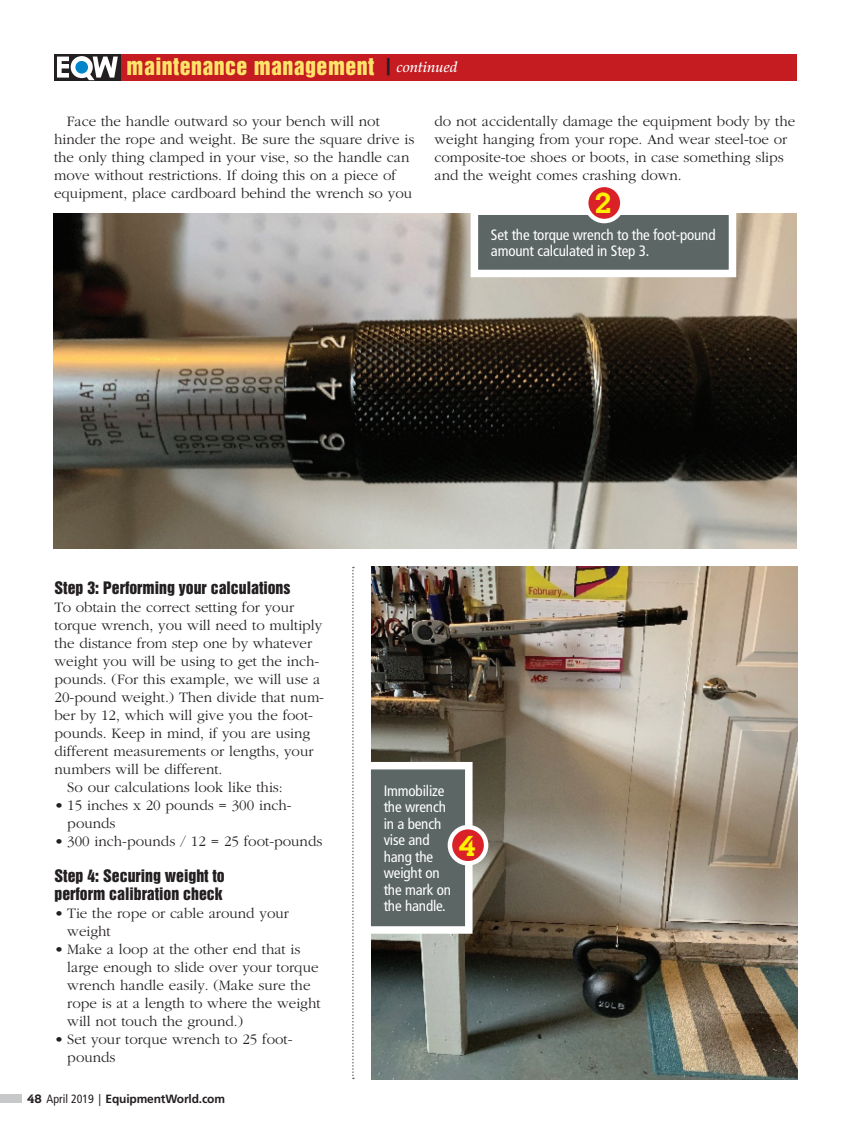
<style>
.page{position:relative;width:851px;height:1134px;background:#fff}
.page>*{position:absolute;margin:0;border:0;box-sizing:border-box;transform-origin:0 0}
.EW_Body{font:700 28.5px "Calvert";color:#fff101}
.t1{font:21.9px "Helvetica Inserat";letter-spacing:.02em;color:#ffe469}
.EW_Body_subhead{font:15.75px "Helvetica Inserat";color:#231f20}
.EW_Body-2{font:300 15px/18px "Garamond";color:#231f20}
.EW_Sidebar_body{font:condensed 15px/16.5px "Frutiger";letter-spacing:-.01em;color:#fff}
.t2{font:700 12px "Frutiger";letter-spacing:-.015em;color:#231f20}
.s1{font-family:"Calvert"}
.s2{font-weight:400;font-stretch:condensed}
.s3{font-family:"American Typewriter";font-weight:400}
</style>
<div class="page">
<div style="left:0;top:1094px;width:22px;height:9px;background:#c7c8ca"></div>
<div style="left:113px;top:54px;width:683px;height:26px;background:#c51c22"></div>
<div style="left:54px;top:54px;width:66px;height:26px;background:#231f20"></div>
<svg style="left:57px;top:56px;width:61px;height:24px"></svg>
<div style="left:75px;top:61px;width:13px;height:13px;background:#0084ca;border-radius:50%"></div>
<img style="left:53px;top:214px;width:744px;height:335px">
<svg style="left:467px;top:213px;width:273px;height:68px"></svg>
<div style="left:586px;top:185px;width:36px;height:36px;background:#da2128;border-radius:50%"></div>
<div style="left:584px;top:183px;width:40px;height:40px;border:4px solid #fff;border-radius:50%"></div>
<img style="left:371px;top:566px;width:426px;height:514px">
<svg style="left:352px;top:567px;width:124px;height:512px"></svg>
<svg style="left:450px;top:827px;width:36px;height:36px"></svg>
<div style="left:447px;top:825px;width:41px;height:41px;border:4px solid #fff;border-radius:50%"></div>
<p class="t1" style="left:127px;top:54px;width:332px">maintenance management <sup>|</sup> <sup>continued</sup></p>
<p class="EW_Body-2" style="left:54px;top:113px;width:362px;text-indent:13px">Face the handle outward so your bench will not hinder the rope and weight. Be sure the square drive is the only thing clamped in your vise, so the handle can move without restrictions. If doing this on a piece of equipment, place cardboard behind the wrench so you</p>
<p class="EW_Body-2" style="left:434px;top:113px;width:362px">do not accidentally damage the equipment body by the weight hanging from your rope. And wear steel-toe or composite-toe shoes or boots, in case something slips and the weight comes crashing down.</p>
<p class="EW_Body" style="left:594px;top:185px;width:19px">2</p>
<p class="EW_Sidebar_body" style="left:491px;top:226px;width:226px">Set the torque wrench to the foot-pound amount calculated in Step 3.</p>
<p class="EW_Body_subhead" style="left:55px;top:578px;width:237px">Step 3: Performing your calculations</p>
<p class="EW_Body-2" style="left:55px;top:599px;width:271px">To obtain the correct setting for your torque wrench, you will need to multiply the distance from step one by whatever weight you will be using to get the inch&shy;pounds. (For this example, we will use a 20-pound weight.) Then divide that num&shy;ber by 12, which will give you the foot&shy;pounds. Keep in mind, if you are using different measurements or lengths, your numbers will be different.</p>
<p class="EW_Body-2" style="left:67px;top:779px;width:217px">So our calculations look like this:</p>
<p class="EW_Body-2" style="left:67px;top:797px;width:226px;text-indent:-13px">• 15 inches x 20 pounds = 300 inch&shy;pounds</p>
<p class="EW_Body-2" style="left:55px;top:833px;width:269px">• 300 inch-pounds / 12 = 25 foot-pounds</p>
<p class="EW_Body_subhead" style="left:55px;top:866px;width:172px">Step 4: Securing weight to</p>
<p class="EW_Body_subhead" style="left:55px;top:884px;width:170px">perform calibration check</p>
<p class="EW_Body-2" style="left:67px;top:905px;width:223px;text-indent:-13px">• Tie the rope or cable around your weight</p>
<p class="EW_Body-2" style="left:67px;top:941px;width:255px;text-indent:-13px">• Make a loop at the other end that is large enough to slide over your torque wrench handle easily. (Make sure the rope is at a length to where the weight will not touch the ground.)</p>
<p class="EW_Body-2" style="left:67px;top:1031px;width:227px;text-indent:-13px">• Set your torque wrench to 25 foot&shy;pounds</p>
<p class="t2" style="left:27px;top:1092px;width:199px"><span class="s1">48</span> <span class="s2">April 2019</span> <span class="s3">|</span> EquipmentWorld.com</p>
<p class="EW_Sidebar_body" style="left:383px;top:782px;width:69px">Immobilize the wrench in a bench vise and hang the weight on the mark on the handle.</p>
<p class="EW_Body" style="left:458px;top:828px;width:19px">4</p>
</div>
